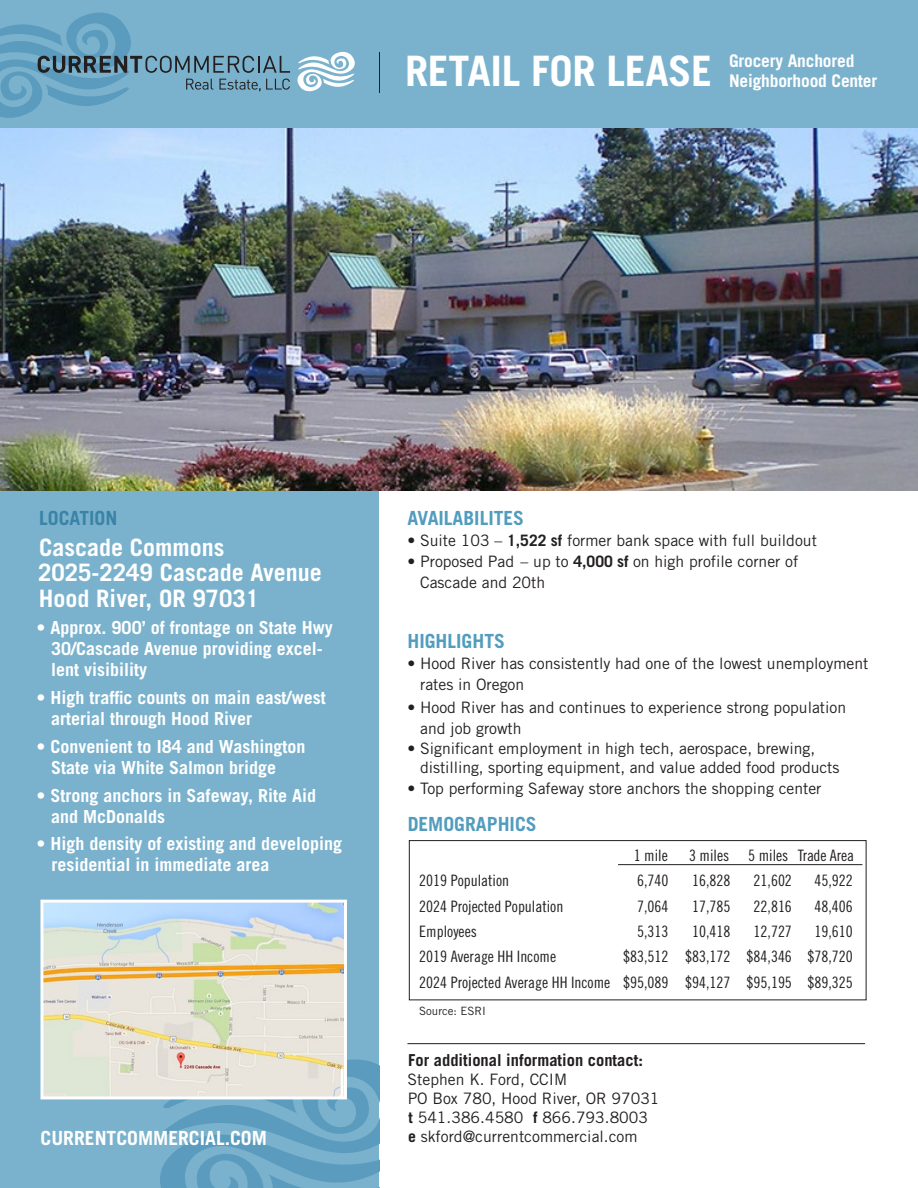
<style>
.page{position:relative;width:918px;height:1188px;background:#7ab2cd}
.page>*{position:absolute;margin:0;border:0;box-sizing:border-box;transform-origin:0 0}
.t1{font:700 42px "Trade Gothic LT Std";letter-spacing:-.01em;color:#fff}
.t2{font:700 24px "Trade Gothic LT Std";color:#fff}
.t3{font:700 19.5px "Trade Gothic LT Std";color:#529cbe}
.t4{font:700 19.5px "Trade Gothic LT Std";color:#fff}
.t5{font:700 19.5px "Trade Gothic LT Std";color:#3b83a6}
.t6{font:700 18px/21px "Trade Gothic LT Std";color:#fff}
.t7{font:700 17.4px "Trade Gothic LT Std";letter-spacing:-.01em;color:#fff}
.t8{font:700 16.5px "Trade Gothic LT Std";color:#231f20}
.t9{font:15.75px/21px "Trade Gothic LT Std";color:#231f20}
.t10{font:15.75px "Trade Gothic LT Std Cn 18";color:#231f20}
.t11{font:11.4px "Trade Gothic LT Std";color:#231f20}
.s1{font-weight:700}
</style>
<div class="page">
<div style="left:380px;top:490px;width:538px;height:698px;background:#fff"></div>
<img style="left:0;top:128px;width:918px;height:362px">
<div style="left:409px;top:840px;width:457px;height:160px;border:1px solid #231f20"></div>
<hr style="left:618px;top:864px;width:244px;height:1px;background:#231f20">
<svg style="left:153px;top:1052px;width:227px;height:136px"></svg>
<svg style="left:297px;top:51px;width:58px;height:41px"></svg>
<svg style="left:0;top:12px;width:290px;height:106px"></svg>
<hr style="left:379px;top:52px;width:1px;height:41px;background:#231f20">
<img style="left:45px;top:904px;width:298px;height:191px">
<div style="left:41px;top:900px;width:306px;height:199px;border:3px solid #fff"></div>
<hr style="left:407px;top:1043px;width:458px;height:1px;background:#231f20">
<p class="t1" style="left:405px;top:45px;width:309px">RETAIL FOR LEASE</p>
<p class="t7" style="left:729px;top:50px;width:127px">Grocery Anchored</p>
<p class="t7" style="left:729px;top:70px;width:150px">Neighborhood Center</p>
<p class="t5" style="left:39px;top:506px;width:80px">LOCATION</p>
<p class="t2" style="left:39px;top:532px;width:187px">Cascade Commons</p>
<p class="t2" style="left:38px;top:558px;width:285px">2025-2249 Cascade Avenue</p>
<p class="t2" style="left:39px;top:583px;width:222px">Hood River, OR 97031</p>
<p class="t6" style="left:51px;top:617px;width:283px;text-indent:-14px">• Approx. 900’ of frontage on State Hwy<br>30/Cascade Avenue providing excel&shy;lent visibility</p>
<p class="t6" style="left:51px;top:687px;width:276px;text-indent:-15px">• High traffic counts on main east/west arterial through Hood River</p>
<p class="t6" style="left:51px;top:736px;width:256px;text-indent:-14px">• Convenient to I84 and Washington<br>State via White Salmon bridge</p>
<p class="t6" style="left:51px;top:785px;width:266px;text-indent:-15px">• Strong anchors in Safeway, Rite Aid and McDonalds</p>
<p class="t6" style="left:51px;top:833px;width:292px;text-indent:-15px">• High density of existing and developing residential in immediate area</p>
<p class="t4" style="left:40px;top:1127px;width:228px">CURRENTCOMMERCIAL.COM</p>
<p class="t3" style="left:407px;top:506px;width:118px">AVAILABILITES</p>
<p class="t9" style="left:407px;top:529px;width:411px">• Suite 103 – <span class="s1">1,522 sf</span> former bank space with full buildout</p>
<p class="t9" style="left:420px;top:551px;width:380px;text-indent:-13px">• Proposed Pad – up to <span class="s1">4,000 sf</span> on high profile corner of<br>Cascade and 20th</p>
<p class="t3" style="left:407px;top:630px;width:99px">HIGHLIGHTS</p>
<p class="t9" style="left:420px;top:653px;width:450px;text-indent:-13px">• Hood River has consistently had one of the lowest unemployment rates in Oregon</p>
<p class="t9" style="left:420px;top:697px;width:428px;text-indent:-13px">• Hood River has and continues to experience strong population and job growth</p>
<p class="t9" style="left:420px;top:739px;width:421px;line-height:18.9px;text-indent:-13px">• Significant employment in high tech, aerospace, brewing, distilling, sporting equipment, and value added food products</p>
<p class="t9" style="left:407px;top:777px;width:416px">• Top performing Safeway store anchors the shopping center</p>
<p class="t3" style="left:408px;top:812px;width:130px">DEMOGRAPHICS</p>
<p class="t10" style="left:634px;top:846px;width:36px">1 mile</p>
<p class="t10" style="left:689px;top:846px;width:166px">3 miles 5 miles Trade Area</p>
<p class="t10" style="left:419px;top:871px;width:91px">2019 Population</p>
<p class="t10" style="left:637px;top:871px;width:33px">6,740</p>
<p class="t10" style="left:692px;top:871px;width:40px">16,828</p>
<p class="t10" style="left:754px;top:871px;width:40px">21,602</p>
<p class="t10" style="left:814px;top:871px;width:40px">45,922</p>
<p class="t10" style="left:419px;top:897px;width:146px">2024 Projected Population</p>
<p class="t10" style="left:637px;top:897px;width:33px">7,064</p>
<p class="t10" style="left:692px;top:897px;width:40px">17,785</p>
<p class="t10" style="left:754px;top:897px;width:40px">22,816</p>
<p class="t10" style="left:814px;top:897px;width:40px">48,406</p>
<p class="t10" style="left:419px;top:922px;width:59px">Employees</p>
<p class="t10" style="left:637px;top:922px;width:33px">5,313</p>
<p class="t10" style="left:692px;top:922px;width:40px">10,418</p>
<p class="t10" style="left:754px;top:922px;width:40px">12,727</p>
<p class="t10" style="left:814px;top:922px;width:40px">19,610</p>
<p class="t10" style="left:419px;top:947px;width:138px">2019 Average HH Income</p>
<p class="t10" style="left:623px;top:947px;width:231px">$83,512 $83,172 $84,346 $78,720</p>
<p class="t10" style="left:419px;top:973px;width:435px">2024 Projected Average HH Income $95,089 $94,127 $95,195 $89,325</p>
<p class="t11" style="left:419px;top:1004px;width:68px">Source: ESRI</p>
<p class="t8" style="left:408px;top:1050px;width:236px">For additional information contact:</p>
<p class="t9" style="left:408px;top:1069px;width:161px">Stephen K. Ford, CCIM</p>
<p class="t9" style="left:408px;top:1088px;width:253px">PO Box 780, Hood River, OR 97031</p>
<p class="t9" style="left:409px;top:1107px;width:241px"><span class="s1">t</span> 541.386.4580 <span class="s1">f</span> 866.793.8003</p>
<p class="t9" style="left:408px;top:1126px;width:231px"><span class="s1">e</span> skford@currentcommercial.com</p>
</div>
